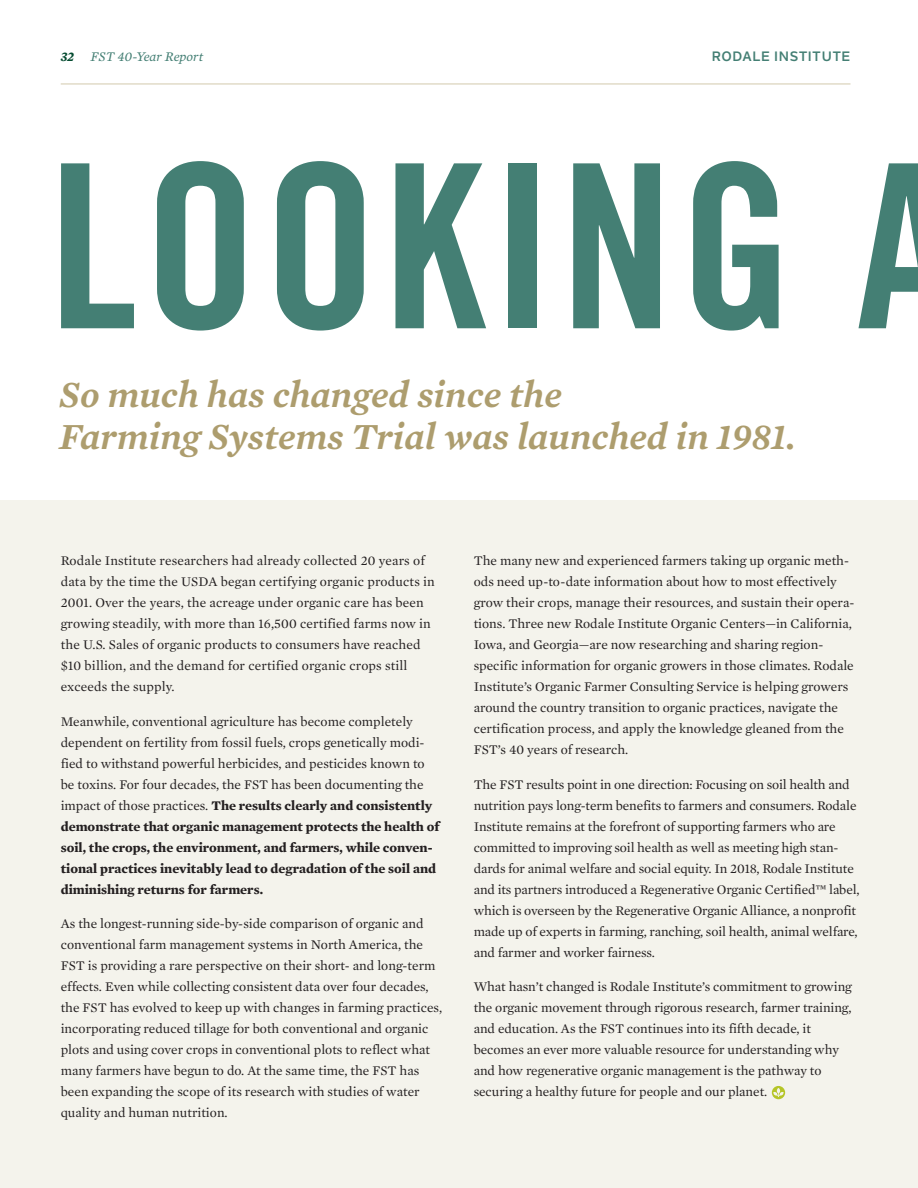
<style>
.page{position:relative;width:918px;height:1188px;background:#fff}
.page>*{position:absolute;margin:0;border:0;box-sizing:border-box;transform-origin:0 0}
.Chapter_Heading{font:228.45px "Trade Gothic LT Pro Bd Cn 20";letter-spacing:.025em;color:#447f74}
.Body_Copy{font:italic 600 37.5px/42px "Mercury Text G2";color:#ad9d6e}
.Body_Copy-2{font:13.5px/21px "Mercury Text G1";color:#231f20}
.t1{font:italic 13.5px "Mercury Text G2";color:#447f74}
.t2{font:700 13.5px "Nolan Next";letter-spacing:.05em;color:#447f74}
.s1{font-weight:700;color:#064c31}
.s2{font-weight:700}
</style>
<div class="page">
<div style="left:0;top:500px;width:918px;height:688px;background:#f4f3ec"></div>
<svg style="left:772px;top:1086px;width:13px;height:13px"></svg>
<hr style="left:61px;top:84px;width:789px;height:1px;background:#d2c9ac">
<p class="t1" style="left:61px;top:49px;width:144px"><span class="s1">32</span> FST 40-Year Report</p>
<p class="t2" style="left:712px;top:48px;width:140px">RODALE INSTITUTE</p>
<p class="Chapter_Heading" style="left:49px;top:108px;width:910px">LOOKING A</p>
<p class="Body_Copy" style="left:59px;top:373px;width:738px">So much has changed since the<br>Farming Systems Trial was launched in 1981.</p>
<p class="Body_Copy-2" style="left:61px;top:551px;width:376px">Rodale Institute researchers had already collected 20 years of data by the time the USDA began certifying organic products in 2001. Over the years, the acreage under organic care has been growing steadily, with more than 16,500 certified farms now in the U.S. Sales of organic products to consumers have reached $10 billion, and the demand for certified organic crops still exceeds the supply.</p>
<p class="Body_Copy-2" style="left:61px;top:711px;width:380px">Meanwhile, conventional agriculture has become completely dependent on fertility from fossil fuels, crops genetically modi&shy;fied to withstand powerful herbicides, and pesticides known to be toxins. For four decades, the FST has been documenting the impact of those practices. <span class="s2">The results clearly and consistently demonstrate that organic management protects the health of soil, the crops, the environment, and farmers, while conven&shy;tional practices inevitably lead to degradation of the soil and diminishing returns for farmers.</span></p>
<p class="Body_Copy-2" style="left:61px;top:914px;width:383px">As the longest-running side-by-side comparison of organic and conventional farm management systems in North America, the FST is providing a rare perspective on their short- and long-term effects. Even while collecting consistent data over four decades, the FST has evolved to keep up with changes in farming practices, incorporating reduced tillage for both conventional and organic plots and using cover crops in conventional plots to reflect what many farmers have begun to do. At the same time, the FST has been expanding the scope of its research with studies of water quality and human nutrition.</p>
<p class="Body_Copy-2" style="left:474px;top:551px;width:382px">The many new and experienced farmers taking up organic meth&shy;ods need up-to-date information about how to most effectively grow their crops, manage their resources, and sustain their opera&shy;tions. Three new Rodale Institute Organic Centers—in California, Iowa, and Georgia—are now researching and sharing region&shy;specific information for organic growers in those climates. Rodale Institute’s Organic Farmer Consulting Service is helping growers around the country transition to organic practices, navigate the certification process, and apply the knowledge gleaned from the FST’s 40 years of research.</p>
<p class="Body_Copy-2" style="left:474px;top:774px;width:387px">The FST results point in one direction: Focusing on soil health and nutrition pays long-term benefits to farmers and consumers. Rodale Institute remains at the forefront of supporting farmers who are committed to improving soil health as well as meeting high stan&shy;dards for animal welfare and social equity. In 2018, Rodale Institute and its partners introduced a Regenerative Organic Certified™ label, which is overseen by the Regenerative Organic Alliance, a nonprofit made up of experts in farming, ranching, soil health, animal welfare, and farmer and worker fairness.</p>
<p class="Body_Copy-2" style="left:474px;top:977px;width:380px">What hasn’t changed is Rodale Institute’s commitment to growing the organic movement through rigorous research, farmer training, and education. As the FST continues into its fifth decade, it becomes an ever more valuable resource for understanding why and how regenerative organic management is the pathway to securing a healthy future for people and our planet.</p>
</div>
